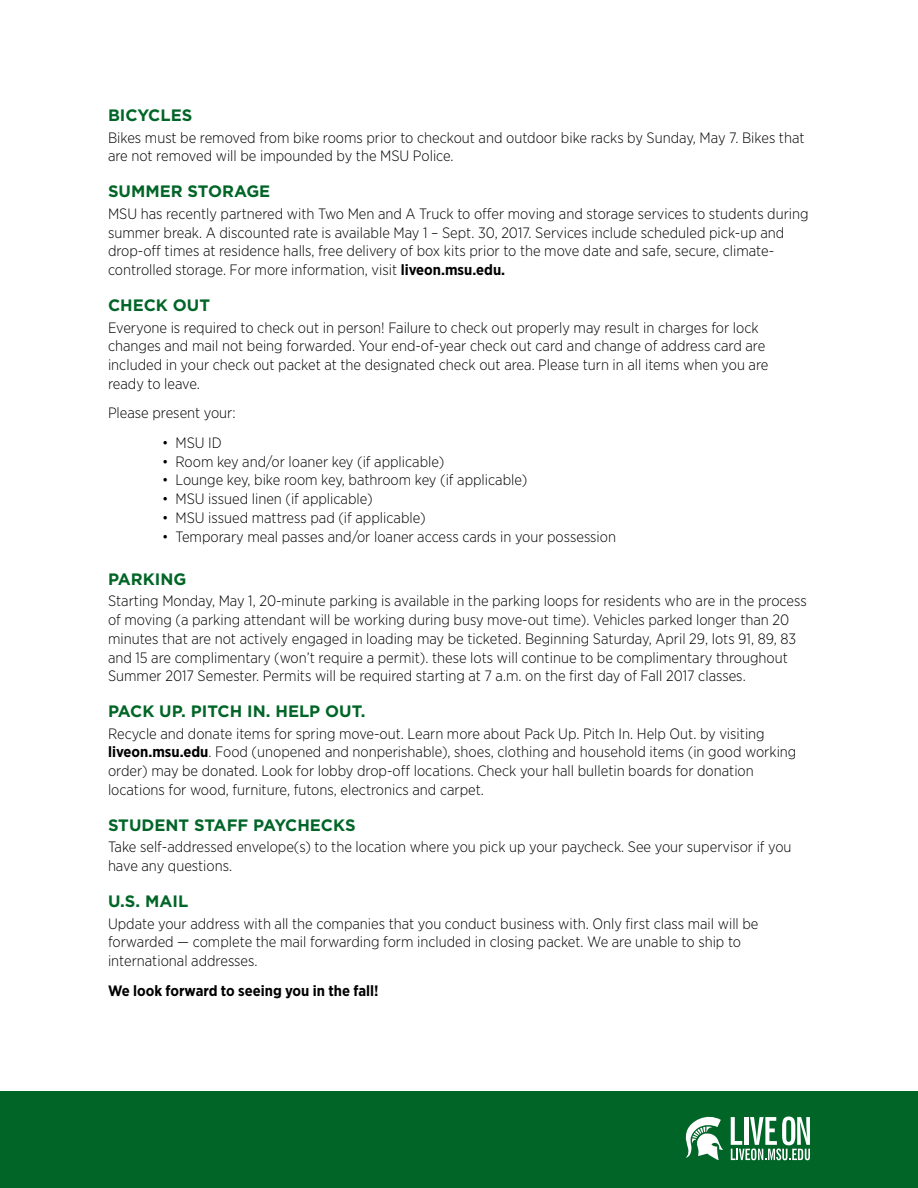
<style>
.page{position:relative;width:918px;height:1188px;background:#fff}
.page>*{position:absolute;margin:0;border:0;box-sizing:border-box;transform-origin:0 0}
.t1{font:700 16.5px "Gotham";color:#006527}
.t2{font:300 15px/18.8px "Gotham Narrow";color:#000}
.t3{font:700 15px "Gotham Narrow";color:#000}
.s1{font-weight:700}
</style>
<div class="page">
<div style="left:0;top:1092px;width:918px;height:96px;background:#006527"></div>
<svg style="left:731px;top:1117px;width:79px;height:43px"></svg>
<svg style="left:686px;top:1117px;width:37px;height:43px"></svg>
<p class="t1" style="left:108px;top:104px;width:86px">BICYCLES</p>
<p class="t2" style="left:108px;top:128px;width:698px">Bikes must be removed from bike rooms prior to checkout and outdoor bike racks by Sunday, May 7. Bikes that are not removed will be impounded by the MSU Police.</p>
<p class="t1" style="left:108px;top:181px;width:164px">SUMMER STORAGE</p>
<p class="t2" style="left:108px;top:204px;width:702px">MSU has recently partnered with Two Men and A Truck to offer moving and storage services to students during summer break. A discounted rate is available May 1 – Sept. 30, 2017. Services include scheduled pick-up and drop-off times at residence halls, free delivery of box kits prior to the move date and safe, secure, climate&shy;controlled storage. For more information, visit <span class="s1">liveon.msu.edu.</span></p>
<p class="t1" style="left:108px;top:294px;width:104px">CHECK OUT</p>
<p class="t2" style="left:108px;top:318px;width:662px">Everyone is required to check out in person! Failure to check out properly may result in charges for lock changes and mail not being forwarded. Your end-of-year check out card and change of address card are included in your check out packet at the designated check out area. Please turn in all items when you are ready to leave.</p>
<p class="t2" style="left:108px;top:403px;width:129px">Please present your:</p>
<p class="t2" style="left:162px;top:433px;width:61px">• MSU ID</p>
<p class="t2" style="left:162px;top:452px;width:284px">• Room key and/or loaner key (if applicable)</p>
<p class="t2" style="left:162px;top:470px;width:367px">• Lounge key, bike room key, bathroom key (if applicable)</p>
<p class="t2" style="left:162px;top:489px;width:212px">• MSU issued linen (if applicable)</p>
<p class="t2" style="left:162px;top:508px;width:265px">• MSU issued mattress pad (if applicable)</p>
<p class="t2" style="left:162px;top:527px;width:456px">• Temporary meal passes and/or loaner access cards in your possession</p>
<p class="t1" style="left:108px;top:568px;width:80px">PARKING</p>
<p class="t2" style="left:108px;top:591px;width:700px">Starting Monday, May 1, 20-minute parking is available in the parking loops for residents who are in the process of moving (a parking attendant will be working during busy move-out time). Vehicles parked longer than 20 minutes that are not actively engaged in loading may be ticketed. Beginning Saturday, April 29, lots 91, 89, 83 and 15 are complimentary (won’t require a permit). these lots will continue to be complimentary throughout Summer 2017 Semester. Permits will be required starting at 7 a.m. on the first day of Fall 2017 classes.</p>
<p class="t1" style="left:108px;top:701px;width:259px">PACK UP. PITCH IN. HELP OUT.</p>
<p class="t2" style="left:108px;top:724px;width:690px">Recycle and donate items for spring move-out. Learn more about Pack Up. Pitch In. Help Out. by visiting <span class="s1">liveon.msu.edu</span>. Food (unopened and nonperishable), shoes, clothing and household items (in good working order) may be donated. Look for lobby drop-off locations. Check your hall bulletin boards for donation locations for wood, furniture, futons, electronics and carpet.</p>
<p class="t1" style="left:108px;top:814px;width:249px">STUDENT STAFF PAYCHECKS</p>
<p class="t2" style="left:108px;top:837px;width:685px">Take self-addressed envelope(s) to the location where you pick up your paycheck. See your supervisor if you have any questions.</p>
<p class="t1" style="left:108px;top:890px;width:82px">U.S. MAIL</p>
<p class="t2" style="left:108px;top:914px;width:652px">Update your address with all the companies that you conduct business with. Only first class mail will be forwarded — complete the mail forwarding form included in closing packet. We are unable to ship to international addresses.</p>
<p class="t3" style="left:108px;top:981px;width:272px">We look forward to seeing you in the fall!</p>
</div>
